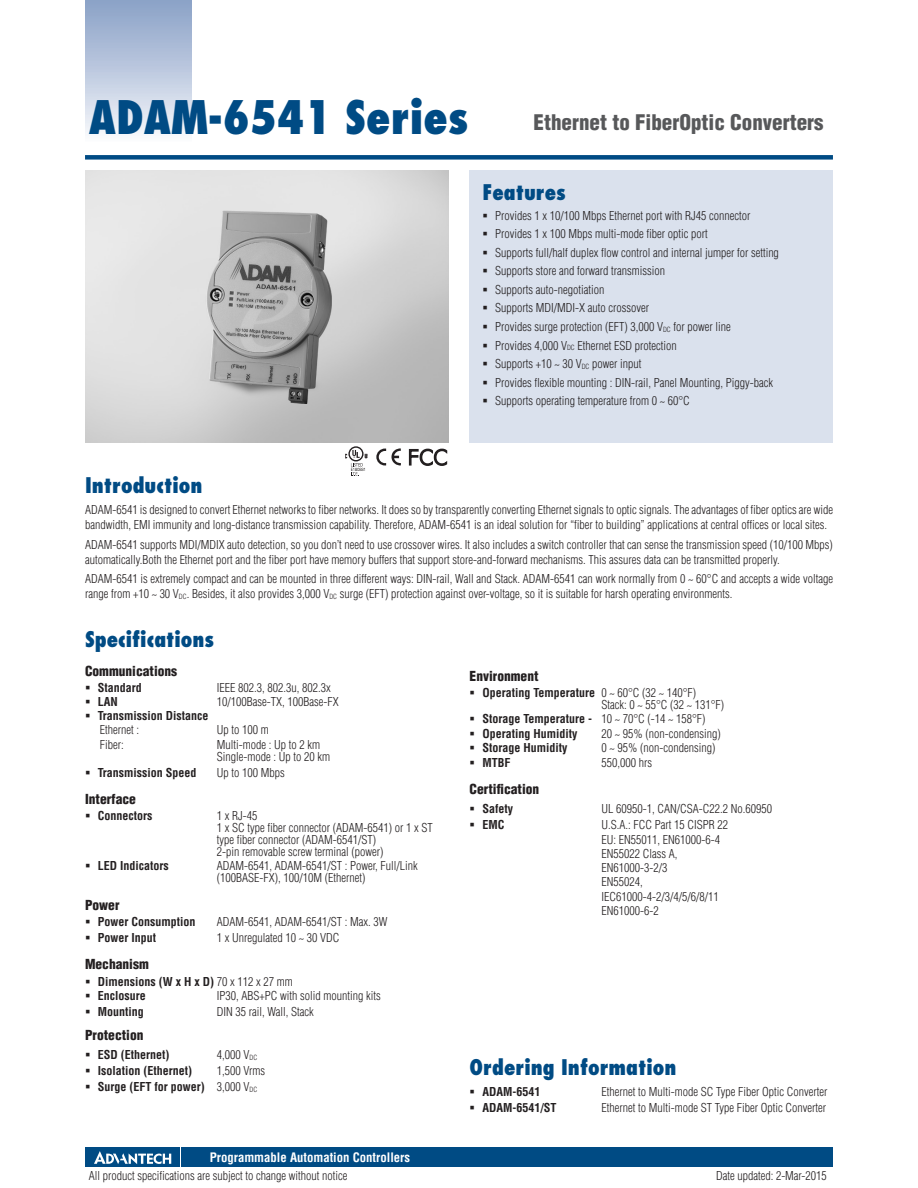
<style>
.page{position:relative;width:918px;height:1188px;background:#fff}
.page>*{position:absolute;margin:0;border:0;box-sizing:border-box;transform-origin:0 0}
.DS_Model_Name_2P{font:800 condensed 45px "Futura";color:#004b84}
.DS_Paragraph_Header{font:800 condensed 21px "Futura";color:#004b84}
.DS_Headline-2P{font:900 condensed 21px "Helvetica";color:#57585a}
.DS_Paragraph_Subhead{font:900 condensed 13.5px "Helvetica";color:#231f20}
.t1{font:700 condensed 12.75px "Helvetica";color:#fff}
.DS_Body_Text{font:300 condensed 12px/14.2px "Helvetica";color:#231f20}
.t2{font:700 condensed 12px "Helvetica";color:#231f20}
.DS_Spec_Data___Title{font:300 condensed 12px/12px "Helvetica";color:#231f20}
.s1{font-weight:300}
.s2{font-weight:700}
</style>
<div class="page">
<div style="left:85px;top:155px;width:748px;height:5px;background:#004b84"></div>
<div style="left:85px;top:0;width:106px;height:143px;background:linear-gradient(to bottom,#879fc5,#fafafd)"></div>
<div style="left:182px;top:1147px;width:651px;height:20px;background:#004b84"></div>
<div style="left:85px;top:1147px;width:95px;height:20px;background:#004b84"></div>
<svg style="left:94px;top:1151px;width:77px;height:13px"></svg>
<div style="left:470px;top:170px;width:363px;height:272px;background:#dae1ed"></div>
<svg style="left:345px;top:446px;width:23px;height:30px"></svg>
<svg style="left:408px;top:448px;width:40px;height:18px"></svg>
<svg style="left:376px;top:449px;width:10px;height:16px"></svg>
<svg style="left:392px;top:448px;width:9px;height:18px"></svg>
<img style="left:85px;top:170px;width:363px;height:272px">
<p class="DS_Model_Name_2P" style="left:89px;top:89px;width:381px">ADAM-6541 Series</p>
<p class="DS_Headline-2P" style="left:534px;top:109px;width:291px">Ethernet to FiberOptic Converters</p>
<h2 class="DS_Paragraph_Header" style="left:482px;top:178px;width:85px">Features</h2>
<p class="DS_Body_Text" style="left:495px;top:208px;width:257px">Provides 1 x 10/100 Mbps Ethernet port with RJ45 connector</p>
<p class="DS_Body_Text" style="left:495px;top:227px;width:214px">Provides 1 x 100 Mbps multi-mode fiber optic port</p>
<p class="DS_Body_Text" style="left:495px;top:245px;width:285px">Supports full/half duplex flow control and internal jumper for setting</p>
<p class="DS_Body_Text" style="left:495px;top:264px;width:172px">Supports store and forward transmission</p>
<p class="DS_Body_Text" style="left:495px;top:282px;width:111px">Supports auto-negotiation</p>
<p class="DS_Body_Text" style="left:495px;top:301px;width:155px">Supports MDI/MDI-X auto crossover</p>
<p class="DS_Body_Text" style="left:495px;top:319px;width:237px">Provides surge protection (EFT) 3,000 V<sub>DC</sub> for power line</p>
<p class="DS_Body_Text" style="left:495px;top:338px;width:183px">Provides 4,000 V<sub>DC</sub> Ethernet ESD protection</p>
<p class="DS_Body_Text" style="left:495px;top:356px;width:148px">Supports +10 ~ 30 V<sub>DC</sub> power input</p>
<p class="DS_Body_Text" style="left:495px;top:375px;width:279px">Provides flexible mounting : DIN-rail, Panel Mounting, Piggy-back</p>
<p class="DS_Body_Text" style="left:495px;top:393px;width:196px">Supports operating temperature from 0 ~ 60°C</p>
<p class="DS_Paragraph_Header" style="left:85px;top:472px;width:119px">Introduction</p>
<p class="DS_Body_Text" style="left:85px;top:503px;width:750px;line-height:15px">ADAM-6541 is designed to convert Ethernet networks to fiber networks. It does so by transparently converting Ethernet signals to optic signals. The advantages of fiber optics are wide bandwidth, EMI immunity and long-distance transmission capability. Therefore, ADAM-6541 is an ideal solution for “fiber to building” applications at central offices or local sites.</p>
<p class="DS_Body_Text" style="left:85px;top:537px;width:749px;line-height:15px">ADAM-6541 supports MDI/MDIX auto detection, so you don’t need to use crossover wires. It also includes a switch controller that can sense the transmission speed (10/100 Mbps) automatically.Both the Ethernet port and the fiber port have memory buffers that support store-and-forward mechanisms. This assures data can be transmitted properly.</p>
<p class="DS_Body_Text" style="left:85px;top:571px;width:750px;line-height:15px">ADAM-6541 is extremely compact and can be mounted in three different ways: DIN-rail, Wall and Stack. ADAM-6541 can work normally from 0 ~ 60°C and accepts a wide voltage range from +10 ~ 30 V<sub>DC</sub>. Besides, it also provides 3,000 V<sub>DC</sub> surge (EFT) protection against over-voltage, so it is suitable for harsh operating environments.</p>
<p class="DS_Paragraph_Header" style="left:85px;top:626px;width:131px">Specifications</p>
<p class="DS_Paragraph_Subhead" style="left:85px;top:662px;width:94px">Communications</p>
<p class="t2" style="left:98px;top:680px;width:46px">Standard</p>
<p class="DS_Body_Text" style="left:217px;top:681px;width:115px">IEEE 802.3, 802.3u, 802.3x</p>
<p class="t2" style="left:98px;top:695px;width:22px">LAN</p>
<p class="DS_Body_Text" style="left:217px;top:695px;width:123px">10/100Base-TX, 100Base-FX</p>
<p class="t2" style="left:98px;top:709px;width:112px">Transmission Distance</p>
<p class="DS_Spec_Data___Title" style="left:100px;top:724px;width:41px">Ethernet :</p>
<p class="DS_Spec_Data___Title" style="left:217px;top:724px;width:53px">Up to 100 m</p>
<p class="DS_Spec_Data___Title" style="left:100px;top:738px;width:25px">Fiber:</p>
<p class="DS_Spec_Data___Title" style="left:217px;top:738px;width:115px">Multi-mode : Up to 2 km<br>Single-mode : Up to 20 km</p>
<p class="t2" style="left:98px;top:765px;width:100px">Transmission Speed</p>
<p class="DS_Body_Text" style="left:217px;top:765px;width:69px">Up to 100 Mbps</p>
<p class="DS_Paragraph_Subhead" style="left:85px;top:791px;width:52px">Interface</p>
<p class="t2" style="left:98px;top:809px;width:56px">Connectors</p>
<p class="DS_Body_Text" style="left:217px;top:810px;width:217px;line-height:12px">1 x RJ-45<br>1 x SC type fiber connector (ADAM-6541) or 1 x ST type fiber connector (ADAM-6541/ST)<br>2-pin removable screw terminal (power)</p>
<p class="t2" style="left:98px;top:859px;width:72px">LED Indicators</p>
<p class="DS_Body_Text" style="left:217px;top:860px;width:203px;line-height:12px">ADAM-6541, ADAM-6541/ST : Power, Full/Link (100BASE-FX), 100/10M (Ethernet)</p>
<p class="DS_Paragraph_Subhead" style="left:85px;top:896px;width:36px">Power</p>
<p class="t2" style="left:98px;top:914px;width:99px">Power Consumption</p>
<p class="DS_Body_Text" style="left:217px;top:914px;width:172px">ADAM-6541, ADAM-6541/ST : Max. 3W</p>
<p class="t2" style="left:98px;top:931px;width:60px">Power Input</p>
<p class="DS_Body_Text" style="left:217px;top:931px;width:124px">1 x Unregulated 10 ~ 30 VDC</p>
<p class="DS_Paragraph_Subhead" style="left:85px;top:956px;width:65px">Mechanism</p>
<p class="t2" style="left:98px;top:974px;width:197px">Dimensions (W x H x D) <span class="s1">70 x 112 x 27 mm</span></p>
<p class="t2" style="left:98px;top:988px;width:49px">Enclosure</p>
<p class="DS_Body_Text" style="left:217px;top:988px;width:165px">IP30, ABS+PC with solid mounting kits</p>
<p class="t2" style="left:98px;top:1004px;width:48px">Mounting</p>
<p class="DS_Body_Text" style="left:217px;top:1005px;width:99px">DIN 35 rail, Wall, Stack</p>
<p class="DS_Paragraph_Subhead" style="left:85px;top:1027px;width:60px">Protection</p>
<p class="t2" style="left:98px;top:1047px;width:73px">ESD (Ethernet)</p>
<p class="DS_Body_Text" style="left:217px;top:1047px;width:42px">4,000 V<sub>DC</sub></p>
<p class="t2" style="left:98px;top:1063px;width:96px">Isolation (Ethernet)</p>
<p class="DS_Body_Text" style="left:217px;top:1064px;width:50px">1,500 Vrms</p>
<p class="t2" style="left:98px;top:1080px;width:161px">Surge (EFT for power) <span class="s1">3,000 V</span><sub>DC</sub></p>
<p class="DS_Paragraph_Subhead" style="left:470px;top:668px;width:70px">Environment</p>
<p class="DS_Body_Text" style="left:601px;top:687px;width:124px;line-height:12px;text-indent:-119px"><span class="s2">Operating Temperature</span> 0 ~ 60°C (32 ~ 140°F)<br>Stack: 0 ~ 55°C (32 ~ 131°F)</p>
<p class="t2" style="left:482px;top:712px;width:225px">Storage Temperature - <span class="s1">10 ~ 70°C (-14 ~ 158°F)</span></p>
<p class="t2" style="left:482px;top:726px;width:97px">Operating Humidity</p>
<p class="DS_Body_Text" style="left:601px;top:726px;width:121px">20 ~ 95% (non-condensing)</p>
<p class="t2" style="left:482px;top:740px;width:87px">Storage Humidity</p>
<p class="DS_Body_Text" style="left:601px;top:740px;width:115px">0 ~ 95% (non-condensing)</p>
<p class="t2" style="left:482px;top:756px;width:30px">MTBF</p>
<p class="DS_Body_Text" style="left:601px;top:756px;width:52px">550,000 hrs</p>
<p class="DS_Paragraph_Subhead" style="left:470px;top:781px;width:71px">Certification</p>
<p class="t2" style="left:482px;top:801px;width:32px">Safety</p>
<p class="DS_Body_Text" style="left:601px;top:801px;width:172px">UL 60950-1, CAN/CSA-C22.2 No.60950</p>
<p class="t2" style="left:482px;top:818px;width:24px">EMC</p>
<p class="DS_Body_Text" style="left:601px;top:818px;width:128px">U.S.A.: FCC Part 15 CISPR 22<br>EU: EN55011, EN61000-6-4<br>EN55022 Class A,<br>EN61000-3-2/3<br>EN55024,<br>IEC61000-4-2/3/4/5/6/8/11<br>EN61000-6-2</p>
<p class="DS_Paragraph_Header" style="left:470px;top:1054px;width:208px">Ordering Information</p>
<p class="t2" style="left:482px;top:1084px;width:60px">ADAM-6541</p>
<p class="DS_Body_Text" style="left:601px;top:1084px;width:227px">Ethernet to Multi-mode SC Type Fiber Optic Converter</p>
<p class="t2" style="left:482px;top:1101px;width:76px">ADAM-6541/ST</p>
<p class="DS_Body_Text" style="left:601px;top:1101px;width:226px">Ethernet to Multi-mode ST Type Fiber Optic Converter</p>
<p class="t1" style="left:210px;top:1150px;width:202px">Programmable Automation Controllers</p>
<p class="DS_Body_Text" style="left:89px;top:1168px;width:260px">All product specifications are subject to change without notice</p>
<p class="DS_Body_Text" style="left:716px;top:1168px;width:112px">Date updated: 2-Mar-2015</p>
</div>
